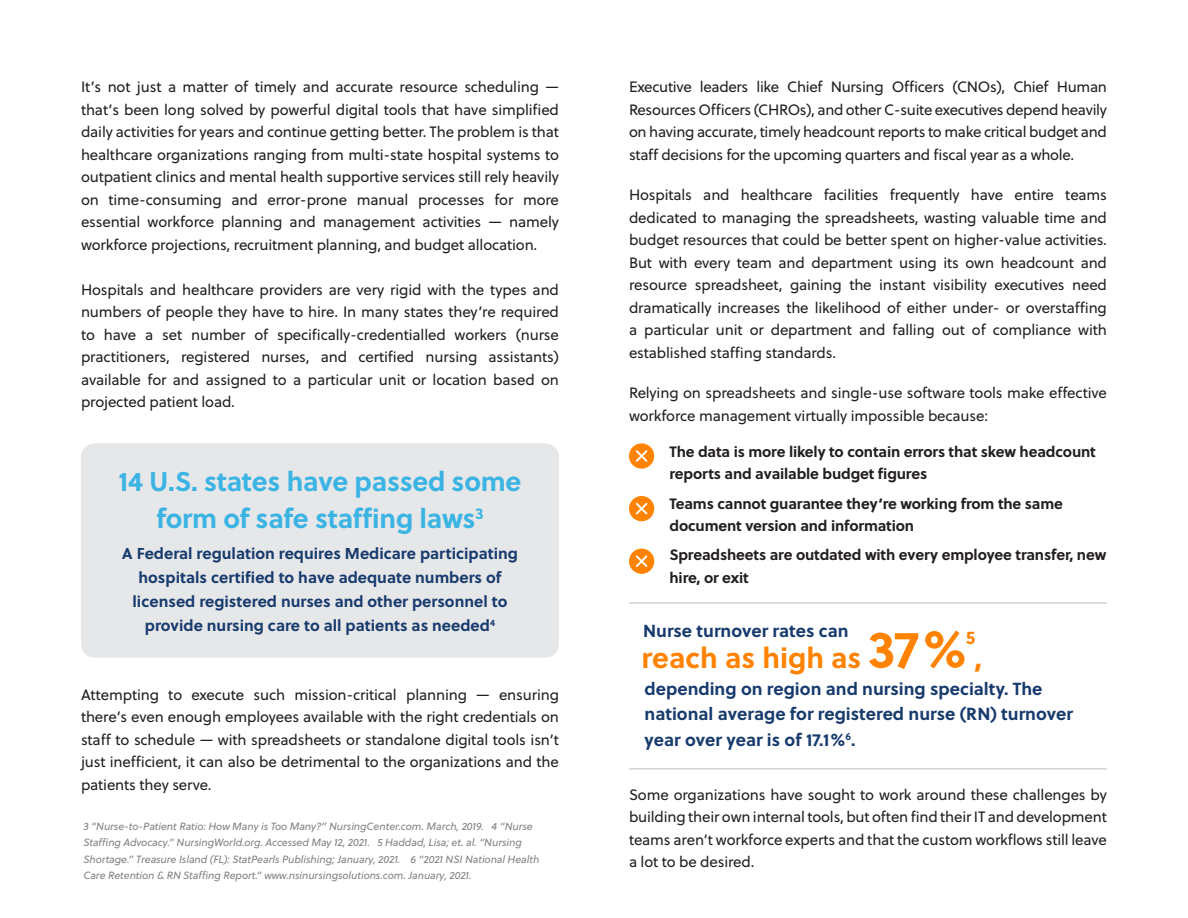
<style>
.page{position:relative;width:1188px;height:918px;background:#fff}
.page>*{position:absolute;margin:0;border:0;box-sizing:border-box;transform-origin:0 0}
.t1{font:700 51.75px "Soleil";color:#ff8200}
.t2{font:700 28.65px "Soleil";color:#ff8200}
.t3{font:700 27px/37.5px "Soleil";letter-spacing:-.01em;color:#3bb4e4;text-align:center}
.t4{font:700 18.3px "Soleil";color:#ff8200}
.t5{font:700 17.55px/25.5px "Soleil";color:#183b6e}
.t6{font:700 15.75px/24px "Soleil";color:#183b6e;text-align:center}
.t7{font:15px/22.5px "Soleil";letter-spacing:-.01em;color:#231f20;text-align:justify}
.t8{font:700 15px/22.5px "Soleil";letter-spacing:-.01em;color:#231f20}
.t9{font:italic 10.5px/16.5px "Soleil";letter-spacing:-.01em;color:#808285}
</style>
<div class="page">
<div style="left:81px;top:443px;width:478px;height:215px;background:#e6e7e9;border-radius:14px"></div>
<div style="left:629px;top:443px;width:25px;height:26px;background:#ff8200;border-radius:50%"></div>
<svg style="left:635px;top:450px;width:13px;height:12px"></svg>
<div style="left:629px;top:496px;width:25px;height:25px;background:#ff8200;border-radius:50%"></div>
<svg style="left:635px;top:502px;width:13px;height:13px"></svg>
<div style="left:629px;top:549px;width:25px;height:25px;background:#ff8200;border-radius:50%"></div>
<svg style="left:635px;top:555px;width:13px;height:12px"></svg>
<hr style="left:629px;top:602px;width:478px;height:2px;background:#d1d2d4">
<hr style="left:629px;top:768px;width:478px;height:2px;background:#d1d2d4">
<p class="t7" style="left:81px;top:75px;width:480px">It’s not just a matter of timely and accurate resource scheduling — that’s been long solved by powerful digital tools that have simplified daily activities for years and continue getting better. The problem is that healthcare organizations ranging from multi-state hospital systems to outpatient clinics and mental health supportive services still rely heavily on time-consuming and error-prone manual processes for more essential workforce planning and management activities — namely workforce projections, recruitment planning, and budget allocation.</p>
<p class="t7" style="left:81px;top:278px;width:480px">Hospitals and healthcare providers are very rigid with the types and numbers of people they have to hire. In many states they’re required to have a set number of specifically-credentialled workers (nurse practitioners, registered nurses, and certified nursing assistants) available for and assigned to a particular unit or location based on projected patient load.</p>
<p class="t3" style="left:119px;top:461px;width:404px">14 U.S. states have passed some form of safe staffing laws<sup>3</sup></p>
<p class="t6" style="left:122px;top:541px;width:398px">A Federal regulation requires Medicare participating hospitals certified to have adequate numbers of licensed registered nurses and other personnel to provide nursing care to all patients as needed<sup>4</sup></p>
<p class="t7" style="left:81px;top:683px;width:480px">Attempting to execute such mission-critical planning — ensuring there’s even enough employees available with the right credentials on staff to schedule — with spreadsheets or standalone digital tools isn’t just inefficient, it can also be detrimental to the organizations and the patients they serve.</p>
<p class="t9" style="left:83px;top:818px;width:458px">3 “Nurse-to-Patient Ratio: How Many is Too Many?” NursingCenter.com. March, 2019. 4 “Nurse Staffing Advocacy.” NursingWorld.org. Accessed May 12, 2021. 5 Haddad, Lisa; et. al. “Nursing Shortage.” Treasure Island (FL): StatPearls Publishing; January, 2021. 6 “2021 NSI National Health Care Retention &amp; RN Staffing Report.” www.nsinursingsolutions.com. January, 2021.</p>
<p class="t7" style="left:629px;top:75px;width:480px">Executive leaders like Chief Nursing Officers (CNOs), Chief Human Resources Officers (CHROs), and other C-suite executives depend heavily on having accurate, timely headcount reports to make critical budget and staff decisions for the upcoming quarters and fiscal year as a whole.</p>
<p class="t7" style="left:629px;top:183px;width:480px">Hospitals and healthcare facilities frequently have entire teams dedicated to managing the spreadsheets, wasting valuable time and budget resources that could be better spent on higher-value activities.<br>But with every team and department using its own headcount and resource spreadsheet, gaining the instant visibility executives need dramatically increases the likelihood of either under- or overstaffing a particular unit or department and falling out of compliance with established staffing standards.</p>
<p class="t7" style="left:629px;top:381px;width:479px">Relying on spreadsheets and single-use software tools make effective workforce management virtually impossible because:</p>
<p class="t8" style="left:670px;top:439px;width:428px">The data is more likely to contain errors that skew headcount reports and available budget figures</p>
<p class="t8" style="left:670px;top:491px;width:395px">Teams cannot guarantee they’re working from the same document version and information</p>
<p class="t8" style="left:670px;top:543px;width:438px">Spreadsheets are outdated with every employee transfer, new hire, or exit</p>
<p class="t5" style="left:643px;top:618px;width:207px">Nurse turnover rates can</p>
<p class="t2" style="left:642px;top:635px;width:221px">reach as high as</p>
<p class="t1" style="left:868px;top:609px;width:101px">37%</p>
<p class="t4" style="left:966px;top:623px;width:11px">5</p>
<p class="t2" style="left:975px;top:635px;width:9px">,</p>
<p class="t5" style="left:645px;top:675px;width:430px">depending on region and nursing specialty. The national average for registered nurse (RN) turnover year over year is of 17.1%<sup>6</sup>.</p>
<p class="t7" style="left:629px;top:783px;width:480px">Some organizations have sought to work around these challenges by building their own internal tools, but often find their IT and development teams aren’t workforce experts and that the custom workflows still leave a lot to be desired.</p>
</div>
